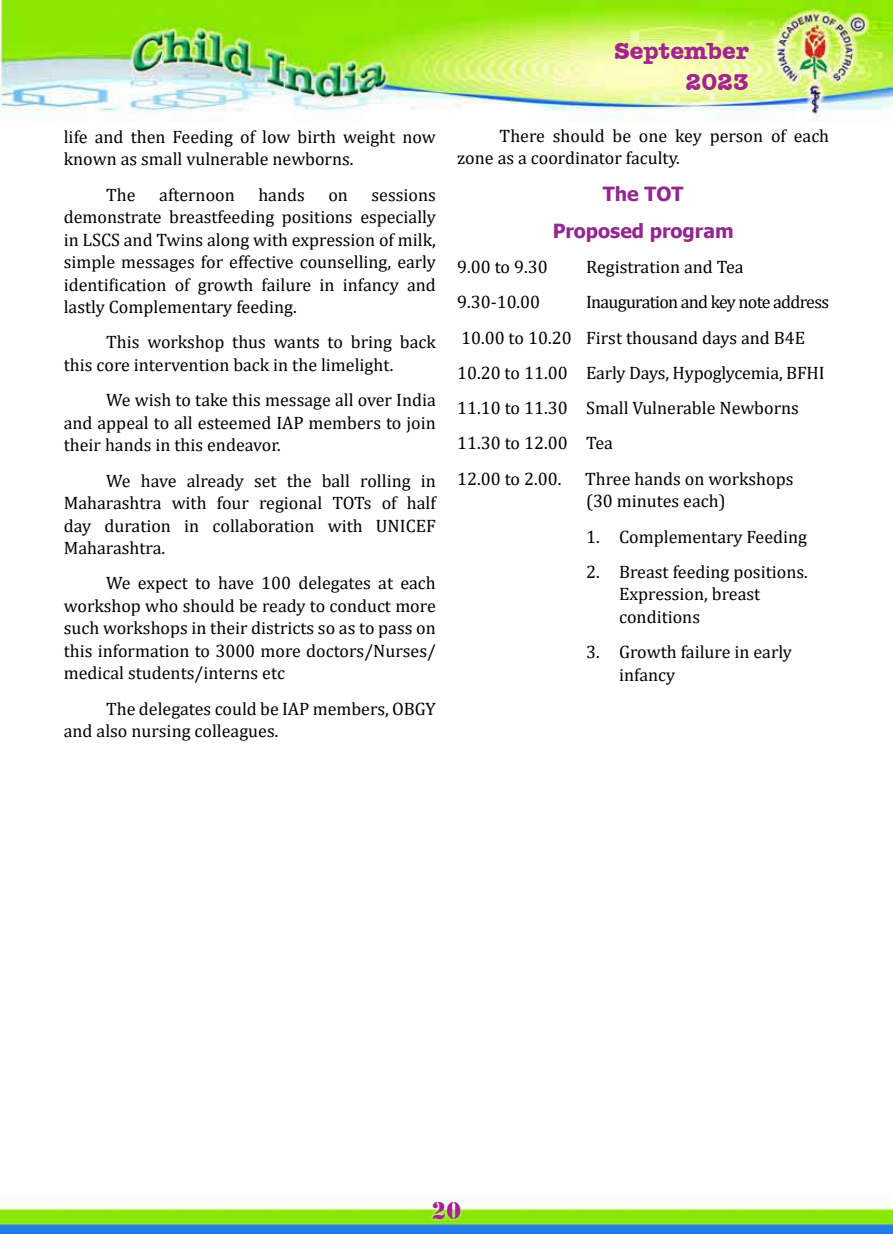
<style>
.page{position:relative;width:893px;height:1234px;background:#fff}
.page>*{position:absolute;margin:0;border:0;box-sizing:border-box;transform-origin:0 0}
.t1{font:25.5px "Army";color:#a3238f}
.t2{font:700 24px/30.6px "Amer Typewriter IT Cby BT";color:#a3238f;text-align:right}
.t3{font:700 19.5px/36.8px "Tahoma";color:#92278f;text-align:center}
.t4{font:18px/22.5px "Cambria";color:#000}
.t5{font:700 18px "Amer Typewriter IT Cby BT";color:#a3238f}
</style>
<div class="page">
<img style="left:0;top:0;width:893px;height:1233px">
<div style="left:430px;top:1198px;width:34px;height:24px;background:#fff;opacity:.75"></div>
<p class="t4" style="left:64px;top:125px;width:374px">life and then Feeding of low birth weight now known as small vulnerable newborns.</p>
<p class="t4" style="left:106px;top:183px;width:31px">The</p>
<p class="t4" style="left:159px;top:183px;width:77px">afternoon</p>
<p class="t4" style="left:258px;top:183px;width:48px">hands</p>
<p class="t4" style="left:328px;top:183px;width:21px">on</p>
<p class="t4" style="left:64px;top:183px;width:374px;text-align:justify;text-indent:308px">sessions demonstrate breastfeeding positions especially in LSCS and Twins along with expression of milk, simple messages for effective counselling, early identification of growth failure in infancy and lastly Complementary feeding.</p>
<p class="t4" style="left:64px;top:331px;width:374px;text-indent:43px">This workshop thus wants to bring back this core intervention back in the limelight.</p>
<p class="t4" style="left:64px;top:388px;width:374px;text-align:justify;text-indent:43px">We wish to take this message all over India and appeal to all esteemed IAP members to join their hands in this endeavor.</p>
<p class="t4" style="left:64px;top:469px;width:374px;text-align:justify;text-indent:43px">We have already set the ball rolling in Maharashtra with four regional TOTs of half day duration in collaboration with UNICEF Maharashtra.</p>
<p class="t4" style="left:64px;top:571px;width:374px;text-align:justify;text-indent:43px">We expect to have 100 delegates at each workshop who should be ready to conduct more such workshops in their districts so as to pass on this information to 3000 more doctors/Nurses/ medical students/interns etc</p>
<p class="t4" style="left:64px;top:697px;width:374px;text-indent:43px">The delegates could be IAP members, OBGY and also nursing colleagues.</p>
<h2 class="t2" style="left:615px;top:35px;width:136px">September<br>2023</h2>
<p class="t5" style="left:650px;top:39px;width:56px">Vol. 1</p>
<p class="t4" style="left:457px;top:124px;width:374px;text-indent:43px">There should be one key person of each zone as a coordinator faculty.</p>
<p class="t3" style="left:553px;top:176px;width:182px">The TOT<br>Proposed program</p>
<p class="t4" style="left:457px;top:255px;width:92px">9.00 to 9.30</p>
<p class="t4" style="left:586px;top:255px;width:159px">Registration and Tea</p>
<p class="t4" style="left:457px;top:291px;width:85px">9.30-10.00</p>
<p class="t4" style="left:457px;top:284px;width:373px;line-height:35.2px;text-indent:129px">Inauguration and key note address<br>10.00 to 10.20 First thousand days and B4E<br>10.20 to 11.00 Early Days, Hypoglycemia, BFHI<br>11.10 to 11.30 Small Vulnerable Newborns<br>11.30 to 12.00 Tea<br>12.00 to 2.00.</p>
<p class="t4" style="left:585px;top:467px;width:210px">Three hands on workshops (30 minutes each)</p>
<p class="t4" style="left:586px;top:525px;width:222px">1. Complementary Feeding</p>
<p class="t4" style="left:619px;top:560px;width:190px;text-indent:-33px">2. Breast feeding positions.<br>Expression, breast conditions</p>
<p class="t4" style="left:619px;top:640px;width:174px;text-indent:-33px">3. Growth failure in early infancy</p>
<h1 class="t1" style="left:432px;top:1195px;width:31px">20</h1>
</div>
